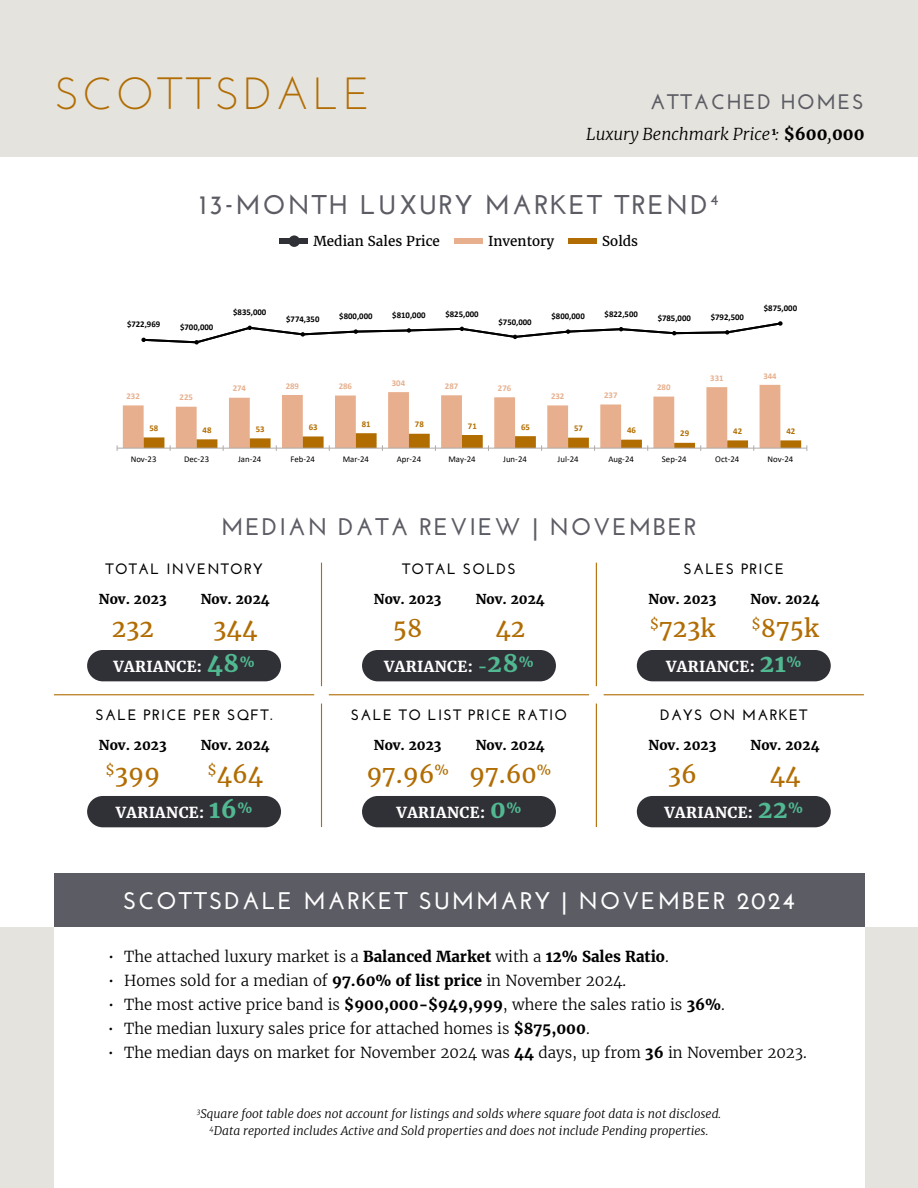
<style>
.page{position:relative;width:918px;height:1188px;background:#fff}
.page>*{position:absolute;margin:0;border:0;box-sizing:border-box;transform-origin:0 0}
.t1{font:45px "Josefin Sans";letter-spacing:.08em;color:#b16d03}
.t2{font:700 27px "Josefin Sans";letter-spacing:.08em;color:#5c5c65}
.t3{font:24px "Merriweather";color:#b16d03}
.t4{font:700 24px "Josefin Sans";letter-spacing:.08em;color:#fff}
.t5{font:700 24px "Josefin Sans";letter-spacing:.08em;color:#5c5c65}
.t6{font:700 21px "Josefin Sans";letter-spacing:.08em;color:#5c5c65}
.t7{font:italic 300 16.5px "Merriweather";color:#000}
.t8{font:300 15px "Merriweather";color:#000}
.t9{font:700 15px "Josefin Sans";letter-spacing:.08em;color:#000}
.t10{font:700 15px "Merriweather";letter-spacing:.025em;color:#fff}
.t11{font:700 13.5px "Merriweather";color:#000}
.t12{font:13.5px "Merriweather";color:#000}
.t13{font:italic 300 12px/16.5px "Merriweather";color:#000;text-align:center}
.t14{font:700 8.7px "Calibri";color:#000}
.t15{font:8.7px "Calibri";color:#000}
.t16{font:700 8.7px "Calibri";color:#e7af8d}
.t17{font:700 8.7px "Calibri";color:#b26d01}
.s1{font-weight:700;font-style:normal}
.s2{font-size:24px;color:#51b991}
.s3{color:#51b991}
.s4{font-weight:700}
</style>
<div class="page">
<div style="left:0;top:0;width:918px;height:158px;background:#e5e3dd"></div>
<div style="left:0;top:927px;width:918px;height:261px;background:#e5e3dd"></div>
<div style="left:55px;top:925px;width:810px;height:263px;background:#fff"></div>
<div style="left:55px;top:873px;width:810px;height:54px;background:#5c5c65"></div>
<hr style="left:117px;top:448px;width:690px;height:1px;background:#afabab">
<svg style="left:117px;top:385px;width:684px;height:66px"></svg>
<svg style="left:141px;top:321px;width:642px;height:24px"></svg>
<hr style="left:54px;top:694px;width:260px;height:1px;background:#b16d03">
<hr style="left:321px;top:563px;width:1px;height:123px;background:#b16d03">
<hr style="left:321px;top:704px;width:1px;height:123px;background:#b16d03">
<hr style="left:596px;top:563px;width:1px;height:123px;background:#b16d03">
<hr style="left:596px;top:704px;width:1px;height:123px;background:#b16d03">
<hr style="left:329px;top:694px;width:260px;height:1px;background:#b16d03">
<hr style="left:604px;top:694px;width:260px;height:1px;background:#b16d03">
<div style="left:87px;top:650px;width:194px;height:31px;background:#303037;border-radius:16px"></div>
<div style="left:362px;top:650px;width:194px;height:31px;background:#303037;border-radius:16px"></div>
<div style="left:637px;top:650px;width:194px;height:31px;background:#303037;border-radius:16px"></div>
<div style="left:637px;top:796px;width:194px;height:31px;background:#303037;border-radius:16px"></div>
<div style="left:362px;top:796px;width:194px;height:31px;background:#303037;border-radius:16px"></div>
<div style="left:87px;top:796px;width:194px;height:31px;background:#303037;border-radius:16px"></div>
<div style="left:569px;top:238px;width:28px;height:6px;background:#b16d03"></div>
<div style="left:280px;top:238px;width:28px;height:6px;background:#303037"></div>
<div style="left:289px;top:235px;width:11px;height:12px;background:#303037;border-radius:50%"></div>
<div style="left:454px;top:238px;width:29px;height:6px;background:#e7af8d"></div>
<h1 class="t1" style="left:54px;top:67px;width:318px">SCOTTSDALE</h1>
<h3 class="t6" style="left:650px;top:93px;width:215px">ATTACHED HOMES</h3>
<p class="t7" style="left:586px;top:122px;width:280px">Luxury Benchmark Price <sup>1</sup>: <span class="s1">$600</span>,<span class="s1">000</span></p>
<h2 class="t2" style="left:200px;top:194px;width:520px">13-MONTH LUXURY MARKET TREND<sup>4</sup></h2>
<p class="t12" style="left:314px;top:235px;width:128px">Median Sales Price</p>
<p class="t12" style="left:488px;top:235px;width:68px">Inventory</p>
<p class="t12" style="left:602px;top:235px;width:37px">Solds</p>
<p class="t14" style="left:127px;top:318px;width:35px">$722,969</p>
<p class="t14" style="left:180px;top:321px;width:35px">$700,000</p>
<p class="t14" style="left:233px;top:306px;width:35px">$835,000</p>
<p class="t14" style="left:286px;top:313px;width:35px">$774,350</p>
<p class="t14" style="left:339px;top:310px;width:35px">$800,000</p>
<p class="t14" style="left:392px;top:309px;width:35px">$810,000</p>
<p class="t14" style="left:445px;top:307px;width:35px">$825,000</p>
<p class="t14" style="left:498px;top:316px;width:35px">$750,000</p>
<p class="t14" style="left:552px;top:310px;width:35px">$800,000</p>
<p class="t14" style="left:605px;top:308px;width:35px">$822,500</p>
<p class="t14" style="left:658px;top:312px;width:35px">$785,000</p>
<p class="t14" style="left:711px;top:311px;width:35px">$792,500</p>
<p class="t14" style="left:764px;top:302px;width:35px">$875,000</p>
<p class="t16" style="left:127px;top:390px;width:15px">232</p>
<p class="t16" style="left:180px;top:391px;width:15px">225</p>
<p class="t16" style="left:233px;top:382px;width:15px">274</p>
<p class="t16" style="left:286px;top:380px;width:15px">289</p>
<p class="t16" style="left:339px;top:380px;width:15px">286</p>
<p class="t16" style="left:392px;top:377px;width:15px">304</p>
<p class="t16" style="left:445px;top:380px;width:15px">287</p>
<p class="t16" style="left:498px;top:382px;width:15px">276</p>
<p class="t16" style="left:551px;top:390px;width:15px">232</p>
<p class="t16" style="left:604px;top:389px;width:15px">237</p>
<p class="t16" style="left:657px;top:381px;width:15px">280</p>
<p class="t16" style="left:710px;top:372px;width:15px">331</p>
<p class="t16" style="left:763px;top:369px;width:15px">344</p>
<p class="t17" style="left:150px;top:422px;width:10px">58</p>
<p class="t17" style="left:203px;top:424px;width:10px">48</p>
<p class="t17" style="left:256px;top:423px;width:10px">53</p>
<p class="t17" style="left:309px;top:421px;width:10px">63</p>
<p class="t17" style="left:362px;top:418px;width:10px">81</p>
<p class="t17" style="left:415px;top:418px;width:10px">78</p>
<p class="t17" style="left:468px;top:420px;width:10px">71</p>
<p class="t17" style="left:521px;top:421px;width:10px">65</p>
<p class="t17" style="left:574px;top:422px;width:10px">57</p>
<p class="t17" style="left:627px;top:424px;width:10px">46</p>
<p class="t17" style="left:680px;top:427px;width:10px">29</p>
<p class="t17" style="left:733px;top:425px;width:10px">42</p>
<p class="t17" style="left:786px;top:425px;width:10px">42</p>
<p class="t15" style="left:131px;top:456px;width:27px">Nov-23</p>
<p class="t15" style="left:184px;top:456px;width:27px">Dec-23</p>
<p class="t15" style="left:238px;top:456px;width:25px">Jan-24</p>
<p class="t15" style="left:290px;top:456px;width:26px">Feb-24</p>
<p class="t15" style="left:343px;top:456px;width:28px">Mar-24</p>
<p class="t15" style="left:397px;top:456px;width:26px">Apr-24</p>
<p class="t15" style="left:448px;top:456px;width:29px">May-24</p>
<p class="t15" style="left:503px;top:456px;width:25px">Jun-24</p>
<p class="t15" style="left:558px;top:456px;width:23px">Jul-24</p>
<p class="t15" style="left:609px;top:456px;width:27px">Aug-24</p>
<p class="t15" style="left:662px;top:456px;width:26px">Sep-24</p>
<p class="t15" style="left:715px;top:456px;width:26px">Oct-24</p>
<p class="t15" style="left:767px;top:456px;width:27px">Nov-24</p>
<h3 class="t5" style="left:221px;top:517px;width:477px">MEDIAN DATA REVIEW | NOVEMBER</h3>
<p class="t9" style="left:106px;top:563px;width:159px">TOTAL INVENTORY</p>
<p class="t9" style="left:402px;top:563px;width:115px">TOTAL SOLDS</p>
<p class="t9" style="left:683px;top:563px;width:102px">SALES PRICE</p>
<p class="t11" style="left:99px;top:592px;width:69px">Nov. 2023</p>
<p class="t11" style="left:201px;top:592px;width:71px">Nov. 2024</p>
<p class="t11" style="left:374px;top:592px;width:69px">Nov. 2023</p>
<p class="t11" style="left:476px;top:592px;width:71px">Nov. 2024</p>
<p class="t11" style="left:649px;top:592px;width:69px">Nov. 2023</p>
<p class="t11" style="left:751px;top:592px;width:71px">Nov. 2024</p>
<h3 class="t3" style="left:112px;top:617px;width:44px">232</h3>
<h3 class="t3" style="left:213px;top:617px;width:46px">344</h3>
<h3 class="t3" style="left:393px;top:617px;width:31px">58</h3>
<h3 class="t3" style="left:495px;top:617px;width:31px">42</h3>
<h3 class="t3" style="left:650px;top:617px;width:67px"><sup>$</sup>723k</h3>
<h3 class="t3" style="left:752px;top:617px;width:68px"><sup>$</sup>875k</h3>
<p class="t10" style="left:113px;top:659px;width:143px">VARIANCE: <span class="s2">48</span><sup>%</sup></p>
<p class="t10" style="left:384px;top:659px;width:151px">VARIANCE: <span class="s3">-</span><span class="s2">28</span><sup>%</sup></p>
<p class="t10" style="left:666px;top:659px;width:137px">VARIANCE: <span class="s2">21</span><sup>%</sup></p>
<p class="t9" style="left:96px;top:709px;width:178px">SALE PRICE PER SQFT.</p>
<p class="t9" style="left:351px;top:709px;width:218px">SALE TO LIST PRICE RATIO</p>
<p class="t9" style="left:660px;top:709px;width:149px">DAYS ON MARKET</p>
<p class="t11" style="left:99px;top:738px;width:69px">Nov. 2023</p>
<p class="t11" style="left:201px;top:738px;width:71px">Nov. 2024</p>
<p class="t11" style="left:374px;top:738px;width:69px">Nov. 2023</p>
<p class="t11" style="left:476px;top:738px;width:71px">Nov. 2024</p>
<p class="t11" style="left:649px;top:738px;width:69px">Nov. 2023</p>
<p class="t11" style="left:751px;top:738px;width:71px">Nov. 2024</p>
<h3 class="t3" style="left:106px;top:763px;width:56px"><sup>$</sup>399</h3>
<h3 class="t3" style="left:207px;top:763px;width:58px"><sup>$</sup>464</h3>
<p class="t10" style="left:116px;top:805px;width:138px">VARIANCE: <span class="s2">16</span><sup>%</sup></p>
<h3 class="t3" style="left:366px;top:763px;width:187px">97.96<sup>%</sup> 97.60<sup>%</sup></h3>
<p class="t10" style="left:397px;top:805px;width:126px">VARIANCE: <span class="s2">0</span><sup>%</sup></p>
<h3 class="t3" style="left:668px;top:763px;width:31px">36</h3>
<h3 class="t3" style="left:770px;top:763px;width:32px">44</h3>
<p class="t10" style="left:664px;top:805px;width:140px">VARIANCE: <span class="s2">22</span><sup>%</sup></p>
<h3 class="t4" style="left:123px;top:892px;width:673px">SCOTTSDALE MARKET SUMMARY | NOVEMBER 2024</h3>
<p class="t8" style="left:108px;top:948px;width:562px">• The attached luxury market is a <span class="s4">Balanced Market</span> with a <span class="s4">12% Sales Ratio</span>.</p>
<p class="t8" style="left:108px;top:972px;width:520px">• Homes sold for a median of <span class="s4">97.60% of list price</span> in November 2024.</p>
<p class="t8" style="left:108px;top:996px;width:618px">• The most active price band is <span class="s4">$900,000-$949,999</span>, where the sales ratio is <span class="s4">36%</span>.</p>
<p class="t8" style="left:108px;top:1020px;width:483px">• The median luxury sales price for attached homes is <span class="s4">$875,000</span>.</p>
<p class="t8" style="left:108px;top:1044px;width:700px">• The median days on market for November 2024 was <span class="s4">44</span> days, up from <span class="s4">36</span> in November 2023.</p>
<p class="t13" style="left:197px;top:1106px;width:526px"><sup>3</sup>Square foot table does not account for listings and solds where square foot data is not disclosed.<br><sup>4</sup>Data reported includes Active and Sold properties and does not include Pending properties.</p>
</div>
